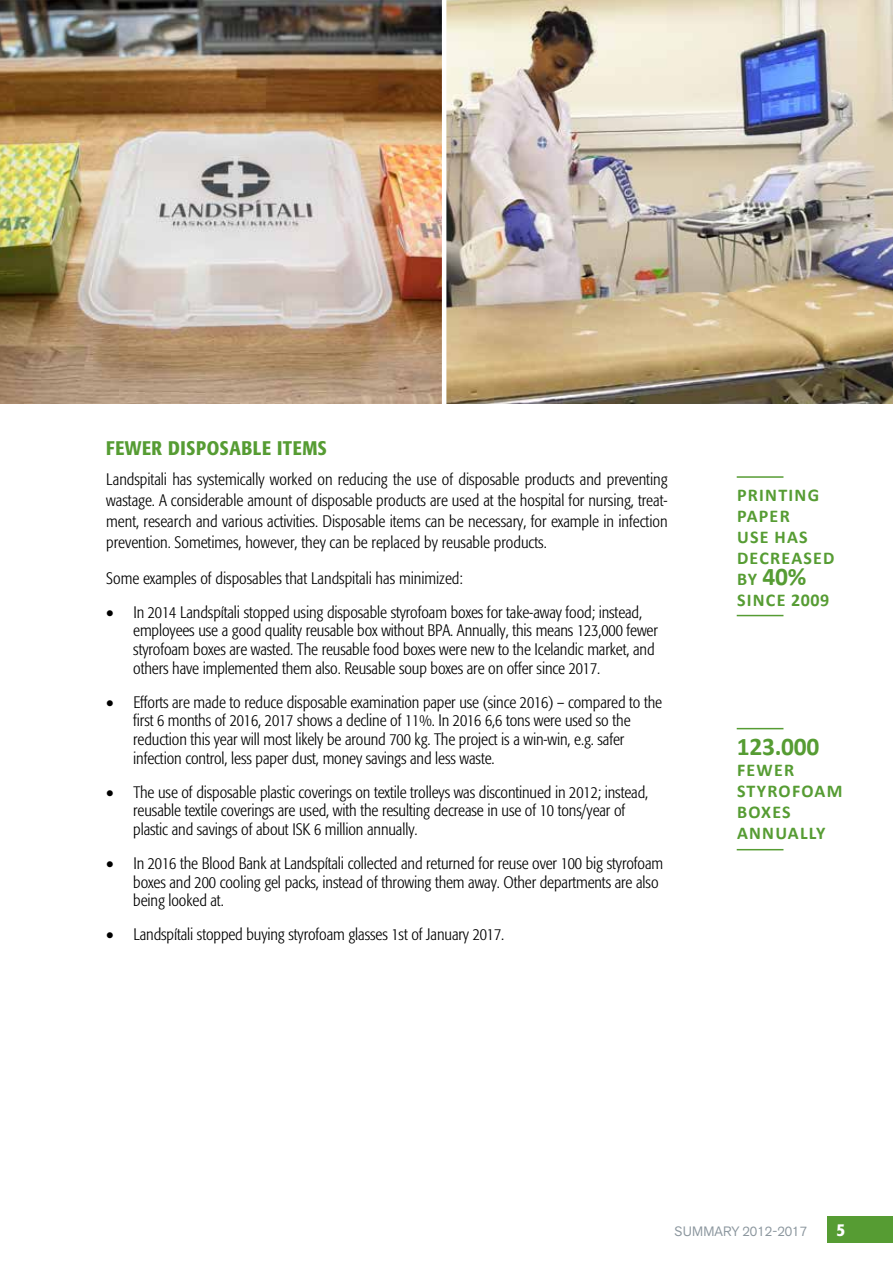
<style>
.page{position:relative;width:893px;height:1263px;background:#fff}
.page>*{position:absolute;margin:0;border:0;box-sizing:border-box;transform-origin:0 0}
.t1{font:700 25.5px "Calibri";letter-spacing:-.01em;color:#569c33}
.t2{font:500 condensed 19.5px "Formata";letter-spacing:.03em;color:#569c33}
.t3{font:700 18px/21px "Calibri";letter-spacing:.07em;color:#569c33}
.t4{font:500 condensed 18px "Formata";color:#fff}
.t5{font:300 condensed 16.5px/18.8px "Formata";letter-spacing:-.005em;color:#000}
.t6{font:13.5px "Akzid Grtsk Next";color:#8b969e}
.s1{font-size:18px}
</style>
<div class="page">
<div style="left:827px;top:1216px;width:66px;height:27px;background:#569c33"></div>
<img style="left:0;top:0;width:893px;height:404px">
<hr style="left:737px;top:476px;width:46px;height:2px;background:#569c33">
<hr style="left:737px;top:728px;width:46px;height:1px;background:#569c33">
<hr style="left:737px;top:615px;width:46px;height:1px;background:#569c33">
<hr style="left:737px;top:849px;width:46px;height:1px;background:#569c33">
<hr style="left:442px;top:0;width:4px;height:415px;background:#fff">
<p class="t2" style="left:106px;top:437px;width:222px">FEWER DISPOSABLE ITEMS</p>
<p class="t5" style="left:106px;top:469px;width:563px;line-height:21px;text-align:justify">Landspitali has systemically worked on reducing the use of disposable products and preventing wastage. A considerable amount of disposable products are used at the hospital for nursing, treat&shy;ment, research and various activities. Disposable items can be necessary, for example in infection prevention. Sometimes, however, they can be replaced by reusable products.</p>
<p class="t5" style="left:106px;top:569px;width:358px">Some examples of disposables that Landspitali has minimized:</p>
<p class="t5" style="left:133px;top:603px;width:526px;text-indent:-27px">• In 2014 Landspítali stopped using disposable styrofoam boxes for take-away food; instead, employees use a good quality reusable box without BPA. Annually, this means 123,000 fewer styrofoam boxes are wasted. The reusable food boxes were new to the Icelandic market, and others have implemented them also. Reusable soup boxes are on offer since 2017.</p>
<p class="t5" style="left:133px;top:693px;width:530px;text-indent:-27px">• Efforts are made to reduce disposable examination paper use (since 2016) – compared to the first 6 months of 2016, 2017 shows a decline of 11%. In 2016 6,6 tons were used so the reduction this year will most likely be around 700 kg. The project is a win-win, e.g. safer infection control, less paper dust, money savings and less waste.</p>
<p class="t5" style="left:133px;top:783px;width:516px;text-indent:-27px">• The use of disposable plastic coverings on textile trolleys was discontinued in 2012; instead, reusable textile coverings are used, with the resulting decrease in use of 10 tons/year of plastic and savings of about ISK 6 million annually.</p>
<p class="t5" style="left:133px;top:854px;width:531px;text-indent:-27px">• In 2016 the Blood Bank at Landspítali collected and returned for reuse over 100 big styrofoam boxes and 200 cooling gel packs, instead of throwing them away. Other departments are also being looked at.</p>
<p class="t5" style="left:106px;top:925px;width:399px">• Landspítali stopped buying styrofoam glasses 1st of January 2017.</p>
<p class="t3" style="left:737px;top:484px;width:99px">PRINTING<br>PAPER<br>USE HAS<br>DECREASED</p>
<h1 class="t1" style="left:737px;top:560px;width:71px"><span class="s1">BY</span> 40%</h1>
<p class="t3" style="left:737px;top:589px;width:94px">SINCE 2009</p>
<h1 class="t1" style="left:737px;top:730px;width:84px">123.000</h1>
<p class="t3" style="left:737px;top:759px;width:107px">FEWER<br>STYROFOAM<br>BOXES<br>ANNUALLY</p>
<p class="t6" style="left:675px;top:1223px;width:134px">SUMMARY 2012-2017</p>
<p class="t4" style="left:836px;top:1219px;width:10px">5</p>
</div>
